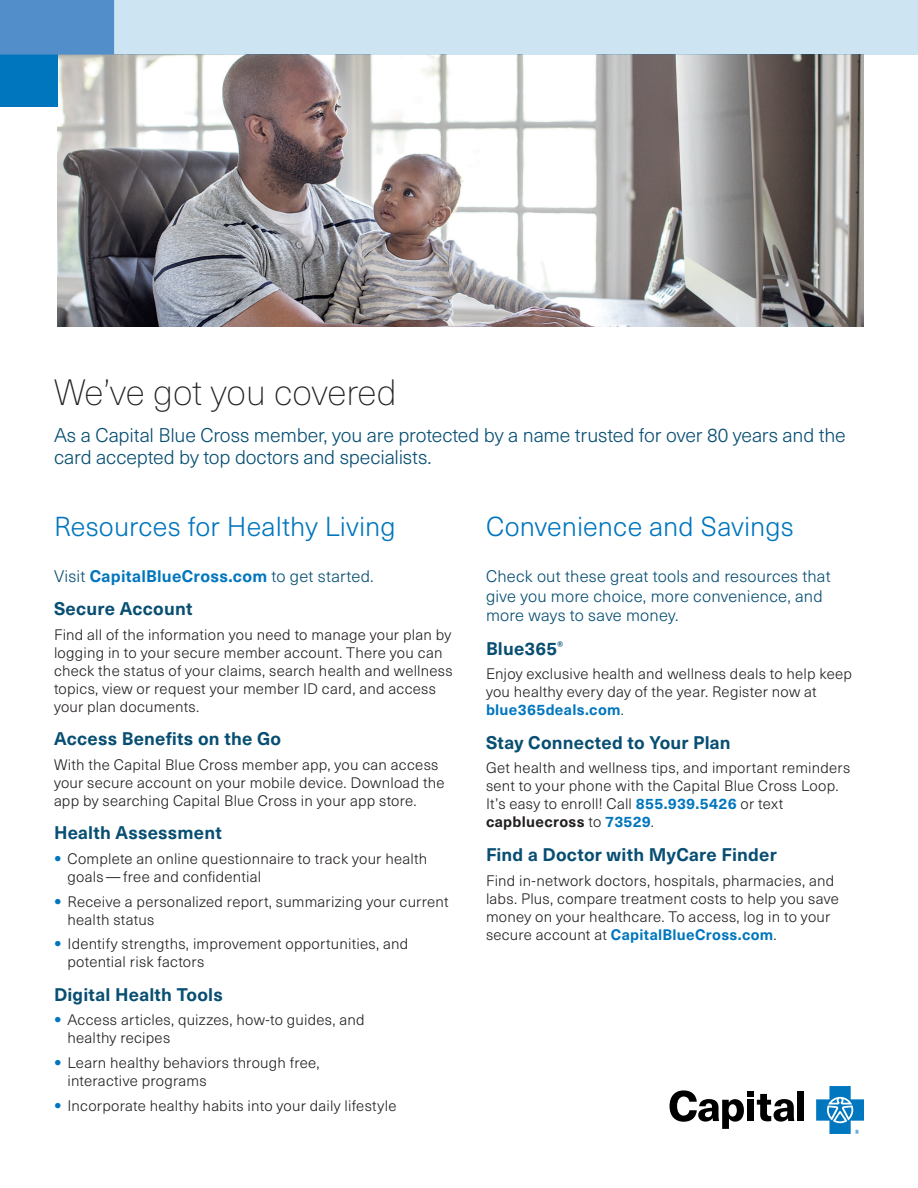
<style>
.page{position:relative;width:918px;height:1188px;background:#fff}
.page>*{position:absolute;margin:0;border:0;box-sizing:border-box;transform-origin:0 0}
.Numbers_L1{font:100 36px "Neue Haas Unica Pro";color:#231f20}
.Body_Headers_L1{font:300 27px "Neue Haas Unica Pro";letter-spacing:.005em;color:#0076be}
.Body_Headers_L1-2{font:300 19.5px/22.5px "Neue Haas Unica Pro";letter-spacing:-.01em;color:#074e72}
.Subheads_L1{font:700 18px "Neue Haas Unica Pro";letter-spacing:.01em;color:#074e72}
.Condensed_Headers_L1{font:300 16.5px/19.8px "Neue Haas Unica Pro";letter-spacing:.01em;color:#074e72}
.Condensed_Headers_L1-2{font:700 16.5px "Neue Haas Unica Pro";letter-spacing:.015em;color:#0076be}
.Subheads_L1-2{font:300 15px/18px "Neue Haas Unica Pro";letter-spacing:.015em;color:#231f20}
.s1{font-weight:300;color:#074e72}
.s2{font-family:"Univers LT Std";font-weight:400;font-stretch:expanded;color:#0076be}
.s3{font-weight:700;color:#0076be}
.s4{font-weight:700}
</style>
<div class="page">
<img style="left:57px;top:55px;width:807px;height:271px">
<div style="left:114px;top:0;width:804px;height:55px;background:#cde4f2"></div>
<div style="left:0;top:55px;width:57px;height:52px;background:#0076be"></div>
<div style="left:0;top:0;width:114px;height:55px;background:#528eca"></div>
<div style="left:798px;top:1091px;width:6px;height:30px;background:#000001"></div>
<svg style="left:670px;top:1090px;width:124px;height:39px"></svg>
<svg style="left:816px;top:1086px;width:48px;height:48px"></svg>
<p class="Numbers_L1" style="left:54px;top:372px;width:344px">We’ve got you covered</p>
<p class="Body_Headers_L1-2" style="left:54px;top:424px;width:793px">As a Capital Blue Cross member, you are protected by a name trusted for over 80 years and the card accepted by top doctors and specialists.</p>
<p class="Body_Headers_L1" style="left:54px;top:511px;width:343px">Resources for Healthy Living</p>
<p class="Body_Headers_L1" style="left:486px;top:511px;width:309px">Convenience and Savings</p>
<p class="Condensed_Headers_L1-2" style="left:54px;top:566px;width:321px"><span class="s1">Visit</span> CapitalBlueCross.com <span class="s1">to get started.</span></p>
<p class="Subheads_L1" style="left:54px;top:598px;width:140px">Secure Account</p>
<p class="Subheads_L1-2" style="left:54px;top:626px;width:400px">Find all of the information you need to manage your plan by logging in to your secure member account. There you can check the status of your claims, search health and wellness topics, view or request your member ID card, and access your plan documents.</p>
<p class="Subheads_L1" style="left:54px;top:728px;width:229px">Access Benefits on the Go</p>
<p class="Subheads_L1-2" style="left:54px;top:756px;width:392px">With the Capital Blue Cross member app, you can access your secure account on your mobile device. Download the app by searching Capital Blue Cross in your app store.</p>
<p class="Subheads_L1" style="left:54px;top:822px;width:169px">Health Assessment</p>
<p class="Subheads_L1-2" style="left:68px;top:850px;width:361px;text-indent:-14px"><span class="s2">•</span> Complete an online questionnaire to track your health goals—free and confidential</p>
<p class="Subheads_L1-2" style="left:68px;top:893px;width:383px;text-indent:-14px"><span class="s2">•</span> Receive a personalized report, summarizing your current health status</p>
<p class="Subheads_L1-2" style="left:68px;top:935px;width:342px;text-indent:-14px"><span class="s2">•</span> Identify strengths, improvement opportunities, and potential risk factors</p>
<p class="Subheads_L1" style="left:54px;top:983px;width:170px">Digital Health Tools</p>
<p class="Subheads_L1-2" style="left:68px;top:1011px;width:299px;text-indent:-14px"><span class="s2">•</span> Access articles, quizzes, how-to guides, and healthy recipes</p>
<p class="Subheads_L1-2" style="left:68px;top:1054px;width:254px;text-indent:-14px"><span class="s2">•</span> Learn healthy behaviors through free, interactive programs</p>
<p class="Subheads_L1-2" style="left:54px;top:1097px;width:344px"><span class="s2">•</span> Incorporate healthy habits into your daily lifestyle</p>
<p class="Condensed_Headers_L1" style="left:486px;top:566px;width:346px">Check out these great tools and resources that give you more choice, more convenience, and more ways to save money.</p>
<p class="Subheads_L1" style="left:486px;top:637px;width:79px">Blue365<sup>®</sup></p>
<p class="Subheads_L1-2" style="left:486px;top:665px;width:367px">Enjoy exclusive health and wellness deals to help keep you healthy every day of the year. Register now at <span class="s3">blue365deals.com</span>.</p>
<p class="Subheads_L1" style="left:486px;top:731px;width:246px">Stay Connected to Your Plan</p>
<p class="Subheads_L1-2" style="left:486px;top:759px;width:366px">Get health and wellness tips, and important reminders sent to your phone with the Capital Blue Cross Loop.<br>It’s easy to enroll! Call <span class="s3">855.939.5426</span> or text <span class="s4">capbluecross</span> to <span class="s3">73529</span>.</p>
<p class="Subheads_L1" style="left:486px;top:843px;width:292px">Find a Doctor with MyCare Finder</p>
<p class="Subheads_L1-2" style="left:486px;top:871px;width:355px">Find in-network doctors, hospitals, pharmacies, and labs. Plus, compare treatment costs to help you save money on your healthcare. To access, log in to your secure account at <span class="s3">CapitalBlueCross.com</span>.</p>
</div>
